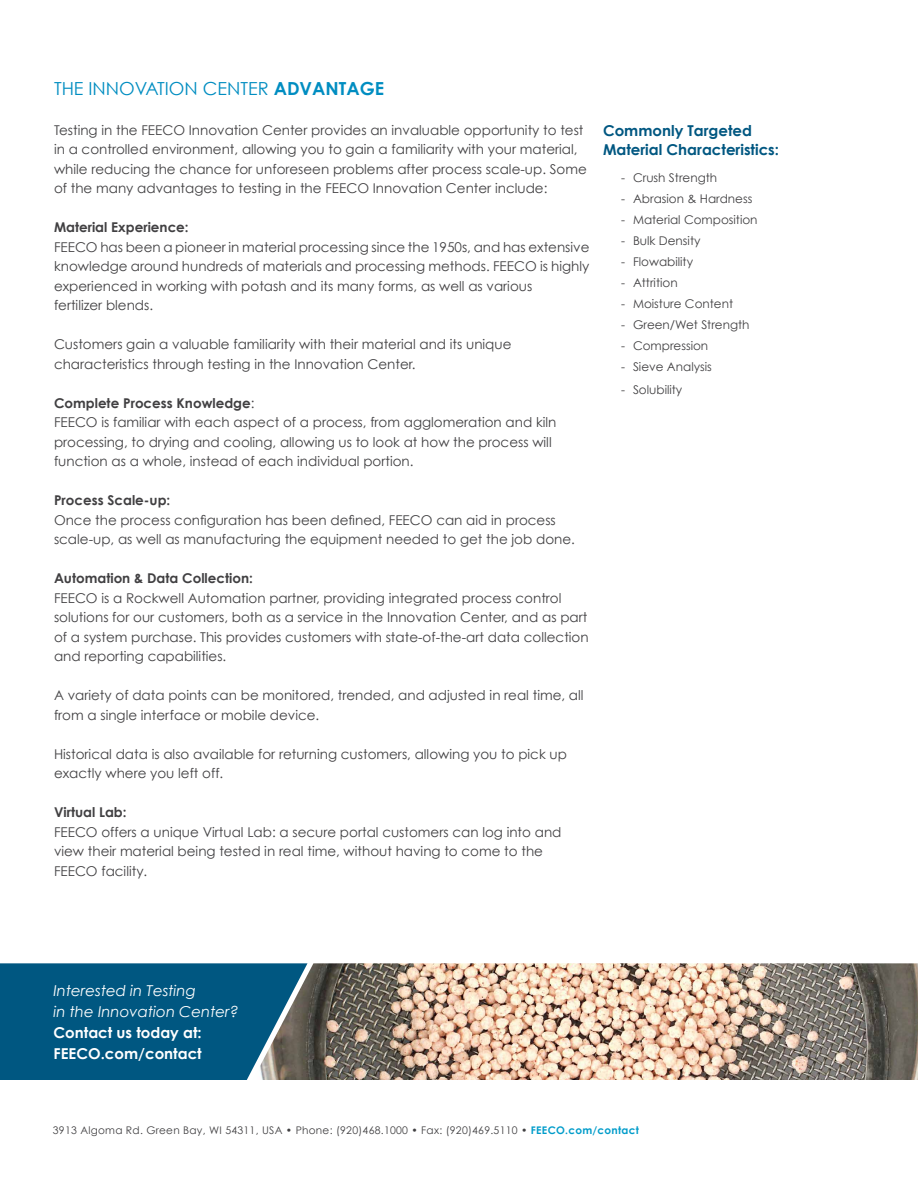
<style>
.page{position:relative;width:918px;height:1188px;background:#fff}
.page>*{position:absolute;margin:0;border:0;box-sizing:border-box;transform-origin:0 0}
.t1{font:18px "Century Gothic";color:#008dc1}
.t2{font:italic 15px/21px "Century Gothic";color:#fff}
.t3{font:700 15px/19.5px "Century Gothic";color:#005781}
.t4{font:700 15px/21px "Century Gothic";color:#fff}
.t5{font:13.5px/19.5px "Century Gothic";color:#414042}
.t6{font:700 13.5px "Century Gothic";color:#414042}
.t7{font:12px "Century Gothic";color:#414042}
.t8{font:10.5px "Century Gothic";letter-spacing:.025em;color:#414042}
.s1{font-weight:700}
.s2{font-weight:700;color:#009cca}
</style>
<div class="page">
<div style="left:0;top:963px;width:253px;height:117px;background:#005781"></div>
<img style="left:253px;top:963px;width:665px;height:117px">
<h1 class="t1" style="left:54px;top:77px;width:332px">THE INNOVATION CENTER <span class="s1">ADVANTAGE</span></h1>
<p class="t5" style="left:54px;top:120px;width:534px">Testing in the FEECO Innovation Center provides an invaluable opportunity to test in a controlled environment, allowing you to gain a familiarity with your material, while reducing the chance for unforeseen problems after process scale-up. Some of the many advantages to testing in the FEECO Innovation Center include:</p>
<p class="t6" style="left:54px;top:219px;width:136px">Material Experience:</p>
<p class="t5" style="left:54px;top:237px;width:537px">FEECO has been a pioneer in material processing since the 1950s, and has extensive knowledge around hundreds of materials and processing methods. FEECO is highly experienced in working with potash and its many forms, as well as various<br>fertilizer blends.</p>
<p class="t5" style="left:54px;top:335px;width:459px">Customers gain a valuable familiarity with their material and its unique characteristics through testing in the Innovation Center.</p>
<p class="t5" style="left:54px;top:393px;width:504px"><span class="s1">Complete Process Knowledge</span>:<br>FEECO is familiar with each aspect of a process, from agglomeration and kiln processing, to drying and cooling, allowing us to look at how the process will function as a whole, instead of each individual portion.</p>
<p class="t6" style="left:54px;top:492px;width:118px">Process Scale-up:</p>
<p class="t5" style="left:54px;top:510px;width:522px">Once the process configuration has been defined, FEECO can aid in process scale-up, as well as manufacturing the equipment needed to get the job done.</p>
<p class="t6" style="left:54px;top:570px;width:200px">Automation &amp; Data Collection:</p>
<p class="t5" style="left:54px;top:588px;width:536px">FEECO is a Rockwell Automation partner, providing integrated process control solutions for our customers, both as a service in the Innovation Center, and as part of a system purchase. This provides customers with state-of-the-art data collection and reporting capabilities.</p>
<p class="t5" style="left:54px;top:686px;width:531px">A variety of data points can be monitored, trended, and adjusted in real time, all from a single interface or mobile device.</p>
<p class="t5" style="left:54px;top:744px;width:514px">Historical data is also available for returning customers, allowing you to pick up exactly where you left off.</p>
<p class="t6" style="left:54px;top:804px;width:74px">Virtual Lab:</p>
<p class="t5" style="left:54px;top:822px;width:509px">FEECO offers a unique Virtual Lab: a secure portal customers can log into and view their material being tested in real time, without having to come to the<br>FEECO facility.</p>
<p class="t3" style="left:603px;top:120px;width:178px">Commonly Targeted<br>Material Characteristics:</p>
<p class="t7" style="left:621px;top:171px;width:98px">- Crush Strength</p>
<p class="t7" style="left:621px;top:192px;width:133px">- Abrasion &amp; Hardness</p>
<p class="t7" style="left:621px;top:213px;width:138px">- Material Composition</p>
<p class="t7" style="left:621px;top:234px;width:81px">- Bulk Density</p>
<p class="t7" style="left:621px;top:255px;width:74px">- Flowability</p>
<p class="t7" style="left:621px;top:276px;width:58px">- Attrition</p>
<p class="t7" style="left:621px;top:297px;width:114px">- Moisture Content</p>
<p class="t7" style="left:621px;top:318px;width:130px">- Green/Wet Strength</p>
<p class="t7" style="left:621px;top:339px;width:89px">- Compression</p>
<p class="t7" style="left:621px;top:360px;width:92px">- Sieve Analysis</p>
<p class="t7" style="left:621px;top:382px;width:63px">- Solubility</p>
<p class="t2" style="left:54px;top:980px;width:187px">Interested in Testing<br>in the Innovation Center?</p>
<p class="t4" style="left:54px;top:1022px;width:150px">Contact us today at:<br>FEECO.com/contact</p>
<p class="t8" style="left:53px;top:1123px;width:587px">3913 Algoma Rd. Green Bay, WI 54311, USA • Phone: (920)468.1000 • Fax: (920)469.5110 • <span class="s2">FEECO.com/contact</span></p>
</div>
